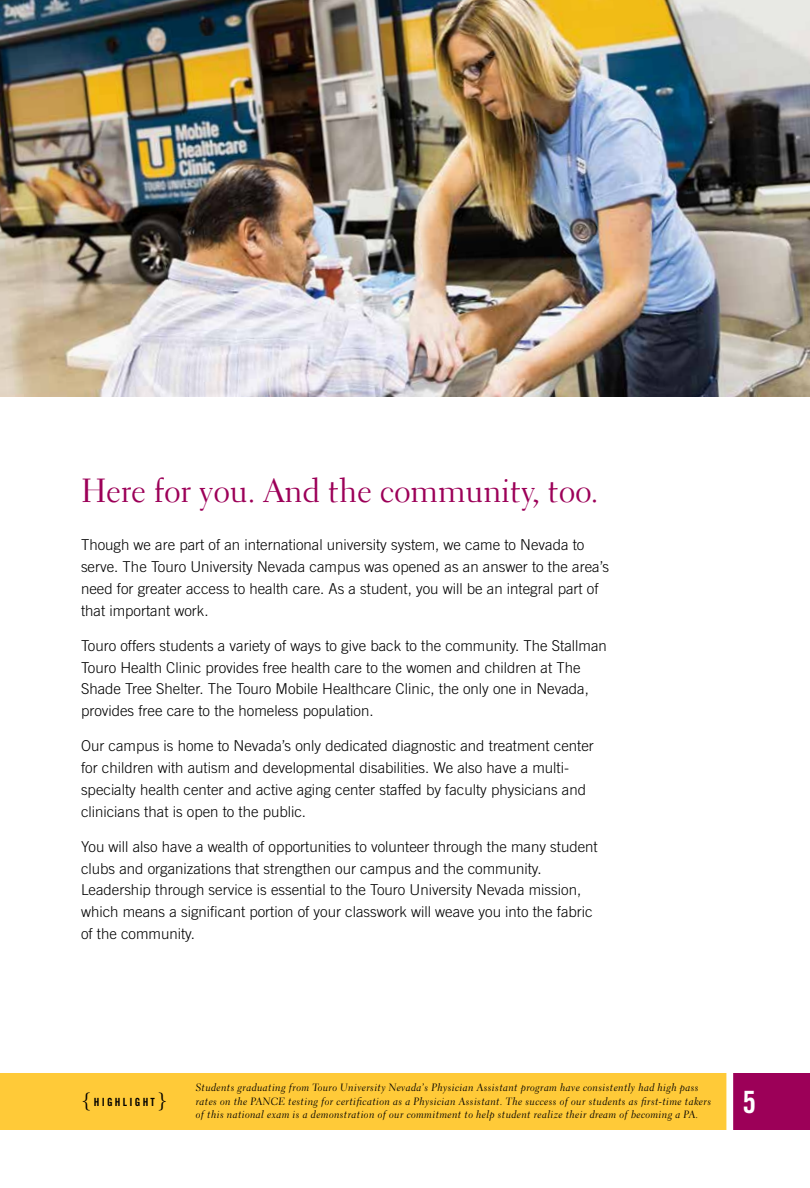
<style>
.page{position:relative;width:810px;height:1188px;background:#fff}
.page>*{position:absolute;margin:0;border:0;box-sizing:border-box;transform-origin:0 0}
.t1{font:33px "Transitional 521 BT Roman A";letter-spacing:-.01em;color:#9c0058}
.t2{font:30.75px "Trade Gothic LT Std Bd Cn 20";color:#fff}
.t3{font:300 15px/21.8px "Trade Gothic LT Std";color:#000}
.t4{font:11.25px "Trade Gothic LT Std Bd Cn 20";letter-spacing:.2em;color:#000}
.t5{font:10.5px/13.5px "Transitional 521 BT Cursive A";letter-spacing:.02em;color:#000}
.s1{font-family:"Transitional 521 BT Cursive A";font-size:21px}
</style>
<div class="page">
<div style="left:0;top:1073px;width:730px;height:57px;background:#ffca38"></div>
<img style="left:0;top:0;width:810px;height:397px">
<div style="left:730px;top:1073px;width:80px;height:57px;background:#9c0058"></div>
<div style="left:726px;top:1062px;width:7px;height:82px;background:#fff"></div>
<h1 class="t1" style="left:81px;top:470px;width:519px">Here for you. And the community, too.</h1>
<p class="t3" style="left:81px;top:534px;width:530px">Though we are part of an international university system, we came to Nevada to serve. The Touro University Nevada campus was opened as an answer to the area’s need for greater access to health care. As a student, you will be an integral part of that important work.</p>
<p class="t3" style="left:81px;top:635px;width:527px">Touro offers students a variety of ways to give back to the community. The Stallman Touro Health Clinic provides free health care to the women and children at The Shade Tree Shelter. The Touro Mobile Healthcare Clinic, the only one in Nevada, provides free care to the homeless population.</p>
<p class="t3" style="left:81px;top:735px;width:514px">Our campus is home to Nevada’s only dedicated diagnostic and treatment center for children with autism and developmental disabilities. We also have a multi&shy;specialty health center and active aging center staffed by faculty physicians and clinicians that is open to the public.</p>
<p class="t3" style="left:81px;top:836px;width:518px">You will also have a wealth of opportunities to volunteer through the many student clubs and organizations that strengthen our campus and the community.<br>Leadership through service is essential to the Touro University Nevada mission, which means a significant portion of your classwork will weave you into the fabric of the community.</p>
<p class="t4" style="left:81px;top:1095px;width:88px"><span class="s1">{</span>HIGHLIGHT<span class="s1">}</span></p>
<p class="t5" style="left:196px;top:1081px;width:517px">Students graduating from Touro University Nevada’s Physician Assistant program have consistently had high pass rates on the PANCE testing for certification as a Physician Assistant. The success of our students as first-time takers</p>
<p class="t5" style="left:196px;top:1108px;width:504px">of this national exam is a demonstration of our commitment to help student realize their dream of becoming a PA.</p>
<h2 class="t2" style="left:742px;top:1083px;width:15px">5</h2>
</div>
